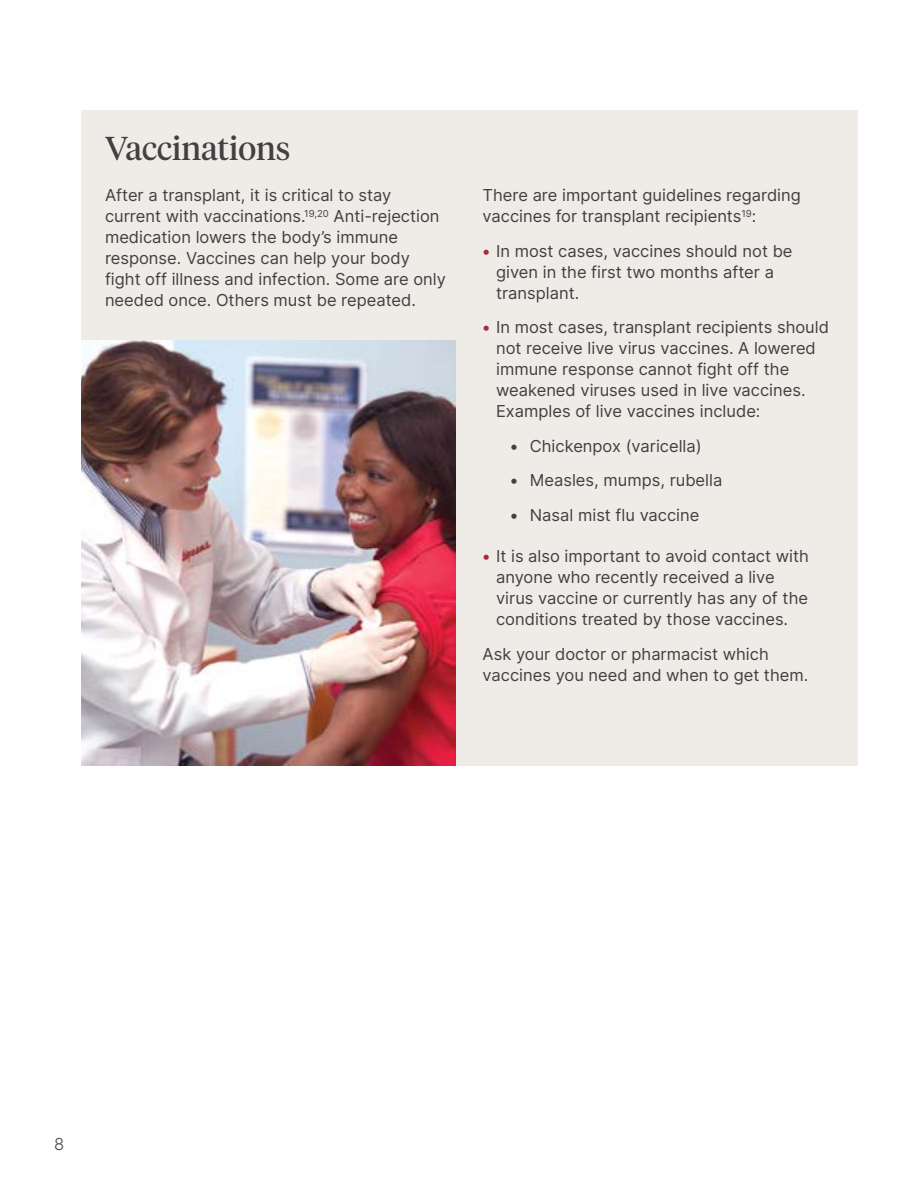
<style>
.page{position:relative;width:918px;height:1188px;background:#fff}
.page>*{position:absolute;margin:0;border:0;box-sizing:border-box;transform-origin:0 0}
._2nd_level_head{font:33px "Tiempos Headline";color:#414042}
.body_copy{font:16.5px/21px "Inter";color:#414042}
.t1{font:300 16.5px "Inter";color:#414042}
.s1{font-weight:700;color:#aa2a38}
</style>
<div class="page">
<div style="left:81px;top:110px;width:776px;height:656px;background:#efece8"></div>
<img style="left:81px;top:340px;width:374px;height:426px">
<p class="_2nd_level_head" style="left:105px;top:126px;width:187px">Vaccinations</p>
<p class="body_copy" style="left:105px;top:185px;width:342px">After a transplant, it is critical to stay current with vaccinations.<sup>19,20</sup> Anti-rejection medication lowers the body’s immune response. Vaccines can help your body fight off illness and infection. Some are only needed once. Others must be repeated.</p>
<p class="body_copy" style="left:483px;top:185px;width:320px">There are important guidelines regarding vaccines for transplant recipients<sup>19</sup>:</p>
<p class="body_copy" style="left:496px;top:240px;width:298px;text-indent:-14px"><span class="s1">•</span> In most cases, vaccines should not be given in the first two months after a transplant.</p>
<p class="body_copy" style="left:496px;top:317px;width:334px;text-indent:-14px"><span class="s1">•</span> In most cases, transplant recipients should not receive live virus vaccines. A lowered immune response cannot fight off the weakened viruses used in live vaccines.<br>Examples of live vaccines include:</p>
<p class="body_copy" style="left:510px;top:435px;width:194px">• Chickenpox (varicella)</p>
<p class="body_copy" style="left:510px;top:470px;width:214px">• Measles, mumps, rubella</p>
<p class="body_copy" style="left:510px;top:504px;width:191px">• Nasal mist flu vaccine</p>
<p class="body_copy" style="left:496px;top:545px;width:314px;text-indent:-14px"><span class="s1">•</span> It is also important to avoid contact with anyone who recently received a live virus vaccine or currently has any of the conditions treated by those vaccines.</p>
<p class="body_copy" style="left:483px;top:643px;width:327px">Ask your doctor or pharmacist which vaccines you need and when to get them.</p>
<p class="t1" style="left:54px;top:1132px;width:12px">8</p>
</div>
